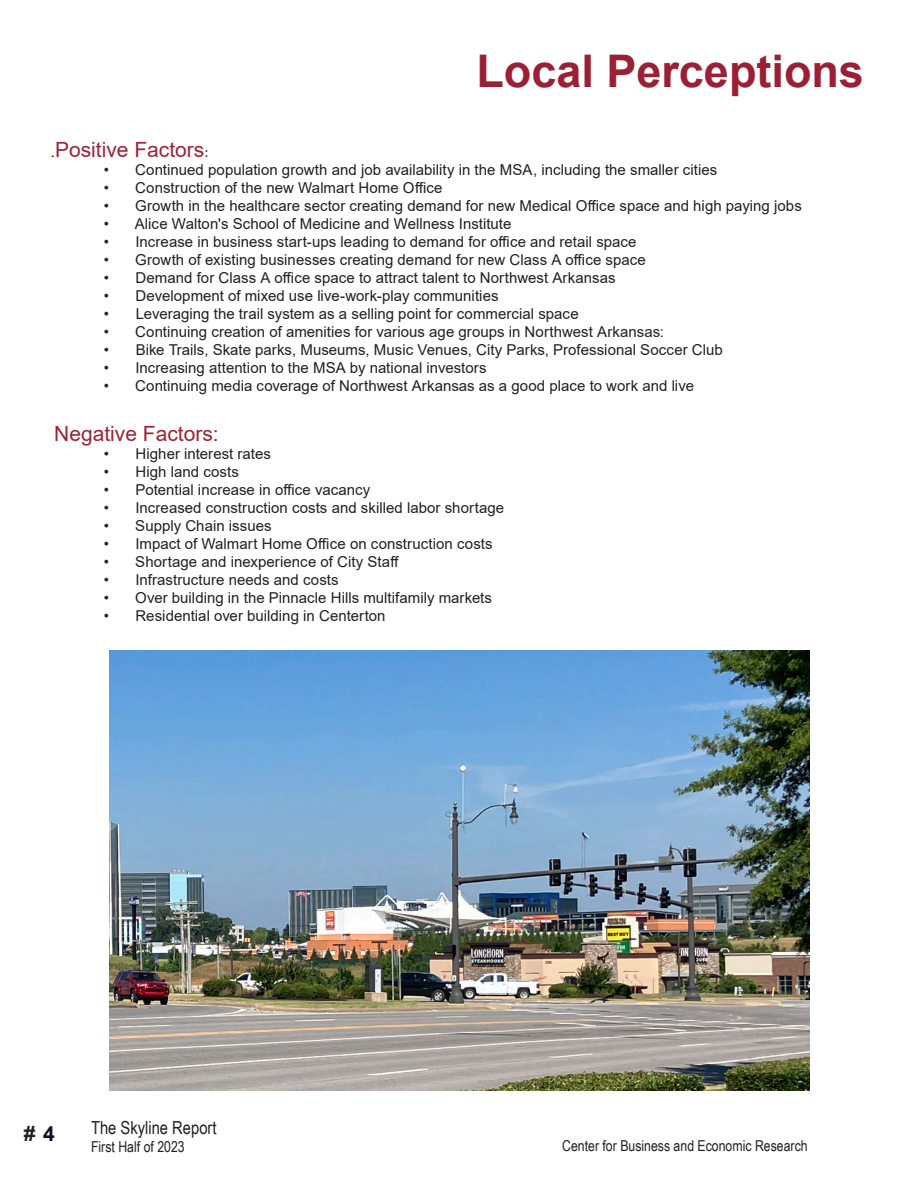
<style>
.page{position:relative;width:918px;height:1188px;background:#fff}
.page>*{position:absolute;margin:0;border:0;box-sizing:border-box;transform-origin:0 0}
.t1{font:700 45px "Arial";color:#9c2035}
.Body_Text{font:21px "Arial";color:#9c2436}
.t2{font:700 21px "Arial";color:#231f20}
.t3{font:18px "Arial Narrow";color:#231f20}
.t4{font:15px "Arial";color:#231f20}
.t5{font:15px "Arial Narrow";color:#231f20}
.s1{font-size:15px;color:#000}
.s2{font-family:"Times New Roman";font-size:15px;color:#000}
.s3{color:#0c102e}
</style>
<div class="page">
<img style="left:110px;top:651px;width:699px;height:439px">
<p class="t1" style="left:476px;top:39px;width:389px">Local Perceptions</p>
<p class="Body_Text" style="left:51px;top:135px;width:159px"><span class="s1">.</span>Positive Factors<span class="s2">:</span></p>
<p class="t4" style="left:104px;top:159px;width:615px">• Continued population growth and job availability in the MSA, including the smaller cities</p>
<p class="t4" style="left:104px;top:177px;width:340px">• Construction of the new Walmart Home Office</p>
<p class="t4" style="left:104px;top:195px;width:700px">• Growth in the healthcare sector creating demand for new Medical Office space and high paying jobs</p>
<p class="t4" style="left:104px;top:213px;width:409px">• Alice Walton's School of Medicine and Wellness Institute</p>
<p class="t4" style="left:104px;top:231px;width:534px">• Increase in business start-ups leading to demand for office and retail space</p>
<p class="t4" style="left:104px;top:249px;width:544px">• Growth of existing businesses creating demand for new Class A office space</p>
<p class="t4" style="left:104px;top:267px;width:513px">• Demand for Class A office space to attract talent to Northwest Arkansas</p>
<p class="t4" style="left:104px;top:285px;width:396px">• Development of mixed use live-work-play communities</p>
<p class="t4" style="left:104px;top:303px;width:477px">• Leveraging the trail system as a selling point for commercial space</p>
<p class="t4" style="left:104px;top:321px;width:562px">• Continuing creation of amenities for various age groups in Northwest Arkansas:</p>
<p class="t4" style="left:104px;top:339px;width:621px">• Bike Trails, Skate parks, Museums, Music Venues, City Parks, Professional Soccer Club</p>
<p class="t4" style="left:104px;top:357px;width:384px">• Increasing attention to the MSA by national investors</p>
<p class="t4" style="left:104px;top:375px;width:592px">• Continuing media coverage of Northwest Arkansas as a good place to work and live</p>
<p class="Body_Text" style="left:54px;top:419px;width:166px">Negative Factors:</p>
<p class="t4" style="left:104px;top:443px;width:169px">• Higher interest rates</p>
<p class="t4" style="left:104px;top:461px;width:137px">• High land costs</p>
<p class="t4" style="left:104px;top:479px;width:268px">• Potential increase in office vacancy</p>
<p class="t4" style="left:104px;top:497px;width:402px">• Increased construction costs and skilled labor shortage</p>
<p class="t4" style="left:104px;top:515px;width:169px">• Supply Chain issues</p>
<p class="t4" style="left:104px;top:533px;width:390px">• Impact of Walmart Home Office on construction costs</p>
<p class="t4" style="left:104px;top:551px;width:297px">• Shortage and inexperience of City Staff</p>
<p class="t4" style="left:104px;top:569px;width:236px">• Infrastructure needs and costs</p>
<p class="t4" style="left:104px;top:587px;width:390px">• Over building in the Pinnacle Hills multifamily markets</p>
<p class="t4" style="left:104px;top:605px;width:283px">• Residential over building in Centerton</p>
<h2 class="t2" style="left:24px;top:1118px;width:32px"># <span class="s3">4</span></h2>
<p class="t3" style="left:91px;top:1115px;width:127px">The Skyline Report</p>
<p class="t5" style="left:91px;top:1136px;width:95px">First Half of 2023</p>
<p class="t5" style="left:562px;top:1135px;width:247px">Center for Business and Economic Research</p>
</div>
